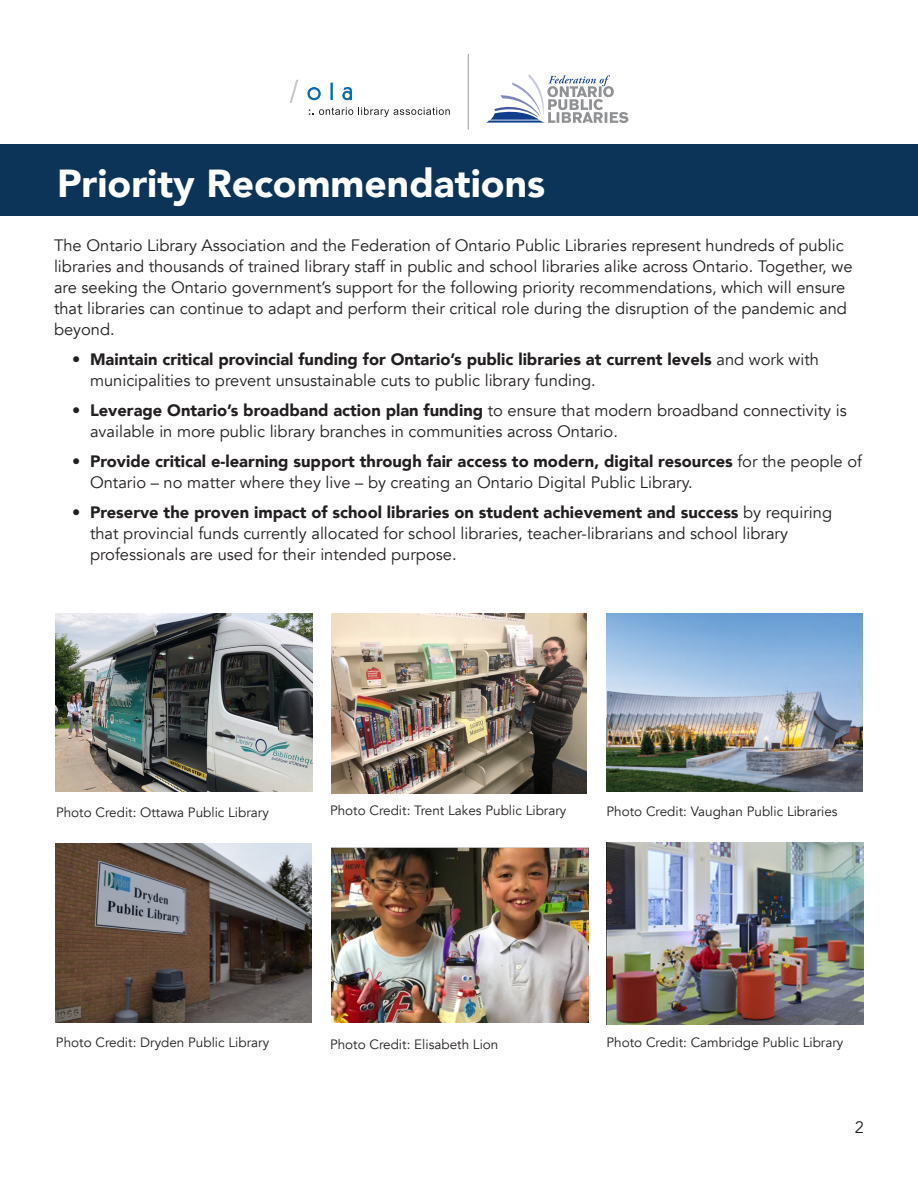
<style>
.page{position:relative;width:918px;height:1188px;background:#fff}
.page>*{position:absolute;margin:0;border:0;box-sizing:border-box;transform-origin:0 0}
.Header_2_-_White{font:900 39px "Avenir";color:#fff}
.Body_Text{font:16.5px/21px "Avenir";color:#231f20}
.Body_Text__Smaller{font:13.5px "Avenir";color:#231f20}
.s1{font-weight:900}
</style>
<div class="page">
<svg style="left:486px;top:74px;width:142px;height:49px"></svg>
<hr style="left:468px;top:54px;width:1px;height:76px;background:#939598">
<svg style="left:308px;top:87px;width:13px;height:13px"></svg>
<svg style="left:331px;top:83px;width:2px;height:17px"></svg>
<svg style="left:342px;top:87px;width:10px;height:13px"></svg>
<svg style="left:290px;top:80px;width:8px;height:23px"></svg>
<svg style="left:309px;top:107px;width:141px;height:10px"></svg>
<div style="left:0;top:144px;width:918px;height:72px;background:#0b3458"></div>
<img style="left:56px;top:613px;width:257px;height:179px">
<img style="left:606px;top:613px;width:256px;height:179px">
<img style="left:606px;top:842px;width:258px;height:182px">
<img style="left:56px;top:844px;width:256px;height:179px">
<img style="left:331px;top:613px;width:256px;height:180px">
<img style="left:331px;top:847px;width:258px;height:176px">
<p class="Header_2_-_White" style="left:57px;top:150px;width:490px">Priority Recommendations</p>
<p class="Body_Text" style="left:54px;top:235px;width:800px">The Ontario Library Association and the Federation of Ontario Public Libraries represent hundreds of public libraries and thousands of trained library staff in public and school libraries alike across Ontario. Together, we are seeking the Ontario government’s support for the following priority recommendations, which will ensure that libraries can continue to adapt and perform their critical role during the disruption of the pandemic and beyond.</p>
<p class="Body_Text" style="left:90px;top:349px;width:731px;text-indent:-18px">• <span class="s1">Maintain critical provincial funding for Ontario’s public libraries at current levels</span> and work with municipalities to prevent unsustainable cuts to public library funding.</p>
<p class="Body_Text" style="left:90px;top:400px;width:758px;text-indent:-18px">• <span class="s1">Leverage Ontario’s broadband action plan funding</span> to ensure that modern broadband connectivity is available in more public library branches in communities across Ontario.</p>
<p class="Body_Text" style="left:90px;top:451px;width:774px;text-indent:-18px">• <span class="s1">Provide critical e-learning support through fair access to modern, digital resources</span> for the people of<br>Ontario – no matter where they live – by creating an Ontario Digital Public Library.</p>
<p class="Body_Text" style="left:90px;top:502px;width:744px;text-indent:-18px">• <span class="s1">Preserve the proven impact of school libraries on student achievement and success</span> by requiring that provincial funds currently allocated for school libraries, teacher-librarians and school library professionals are used for their intended purpose.</p>
<p class="Body_Text__Smaller" style="left:330px;top:803px;width:238px">Photo Credit: Trent Lakes Public Library</p>
<p class="Body_Text__Smaller" style="left:56px;top:804px;width:214px">Photo Credit: Ottawa Public Library</p>
<p class="Body_Text__Smaller" style="left:606px;top:804px;width:233px">Photo Credit: Vaughan Public Libraries</p>
<p class="Body_Text__Smaller" style="left:56px;top:1034px;width:215px">Photo Credit: Dryden Public Library</p>
<p class="Body_Text__Smaller" style="left:606px;top:1034px;width:238px">Photo Credit: Cambridge Public Library</p>
<p class="Body_Text__Smaller" style="left:330px;top:1036px;width:170px">Photo Credit: Elisabeth Lion</p>
<p class="Body_Text" style="left:855px;top:1117px;width:11px">2</p>
</div>
